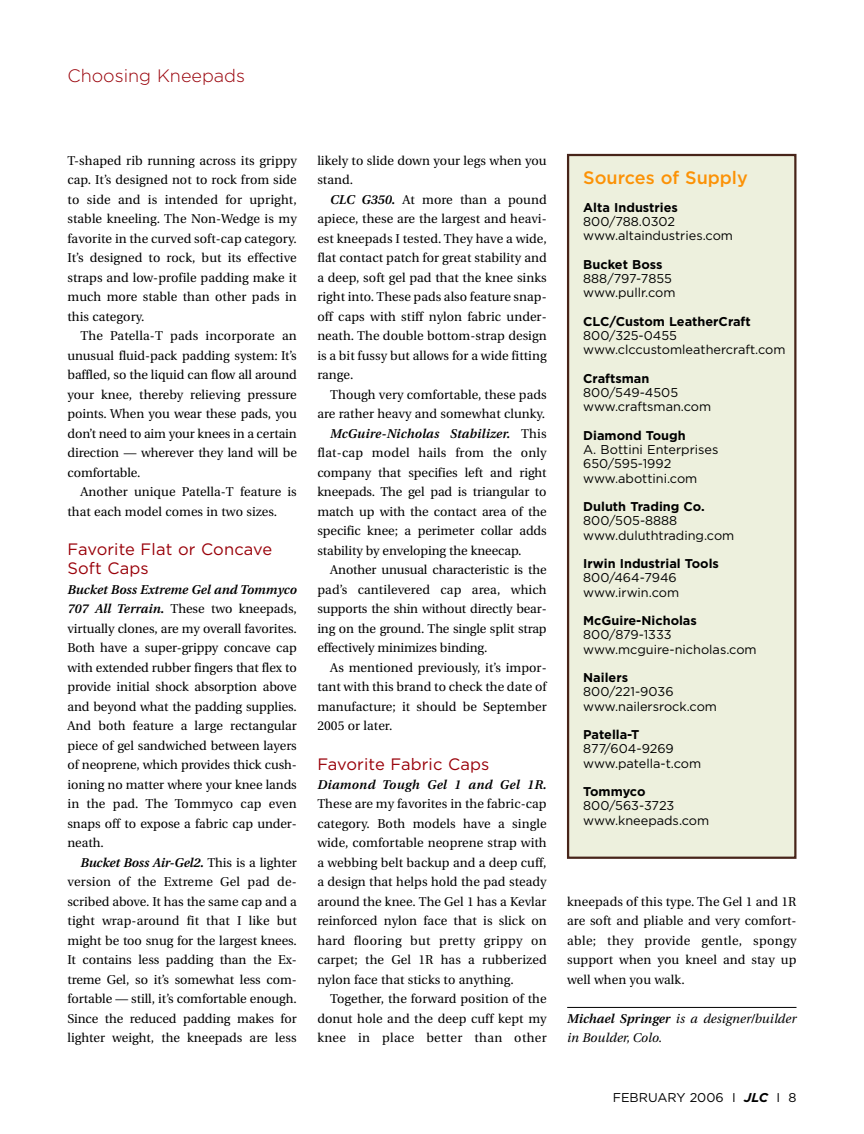
<style>
.page{position:relative;width:864px;height:1134px;background:#fff}
.page>*{position:absolute;margin:0;border:0;box-sizing:border-box;transform-origin:0 0}
.t1{font:300 18px "Gotham";color:#990009}
.t2{font:500 18px "Gotham";color:#fc9206}
.t3{font:16.5px/19.5px "Gotham";letter-spacing:.005em;color:#990009}
.t4{font:12.75px/19.5px "Utopia";letter-spacing:.005em;color:#000;text-align:justify}
.t5{font:12.75px/14.2px "Gotham";color:#000}
.t6{font:700 12.75px "Gotham";color:#000}
.t7{font:italic 600 12.75px "Utopia";letter-spacing:.015em;color:#000}
.t8{font:italic 12.75px/19.5px "Utopia";letter-spacing:.005em;color:#000}
.s1{font-weight:600;font-style:italic}
.s2{font-weight:400;font-style:normal}
.s3{font-weight:600}
.s4{font-weight:700;font-style:italic}
</style>
<div class="page">
<hr style="left:567px;top:1007px;width:230px;height:1px;background:#000">
<div style="left:568px;top:155px;width:227px;height:703px;background:#edf0dd"></div>
<div style="left:567px;top:154px;width:229px;height:705px;border:2px solid #472419"></div>
<h1 class="t1" style="left:68px;top:69px;width:179px">Choosing Kneepads</h1>
<p class="t4" style="left:68px;top:152px;width:231px">T-shaped rib running across its grippy cap. It’s designed not to rock from side to side and is intended for upright, stable kneeling. The Non-Wedge is my favorite in the curved soft-cap category.<br>It’s designed to rock, but its effective straps and low-profile padding make it much more stable than other pads in this category.</p>
<p class="t4" style="left:68px;top:328px;width:231px;text-indent:13px">The Patella-T pads incorporate an unusual fluid-pack padding system: It’s baffled, so the liquid can flow all around your knee, thereby relieving pressure points. When you wear these pads, you don’t need to aim your knees in a certain direction — wherever they land will be comfortable.</p>
<p class="t4" style="left:68px;top:484px;width:231px;text-indent:13px">Another unique Patella-T feature is that each model comes in two sizes.</p>
<p class="t3" style="left:68px;top:541px;width:206px">Favorite Flat or Concave<br>Soft Caps</p>
<p class="t4" style="left:68px;top:581px;width:231px"><span class="s1">Bucket Boss Extreme Gel and Tommyco 707 All Terrain.</span> These two kneepads, virtually clones, are my overall favorites.<br>Both have a super-grippy concave cap with extended rubber fingers that flex to provide initial shock absorption above and beyond what the padding supplies.<br>And both feature a large rectangular piece of gel sandwiched between layers of neoprene, which provides thick cush&shy;ioning no matter where your knee lands in the pad. The Tommyco cap even snaps off to expose a fabric cap under&shy;neath.</p>
<p class="t4" style="left:68px;top:854px;width:231px;text-indent:13px"><span class="s1">Bucket Boss Air-Gel2.</span> This is a lighter version of the Extreme Gel pad de&shy;scribed above. It has the same cap and a tight wrap-around fit that I like but might be too snug for the largest knees.<br>It contains less padding than the Ex&shy;treme Gel, so it’s somewhat less com&shy;fortable — still, it’s comfortable enough.<br>Since the reduced padding makes for lighter weight, the kneepads are less</p>
<p class="t4" style="left:317px;top:152px;width:231px">likely to slide down your legs when you stand.</p>
<p class="t4" style="left:317px;top:191px;width:231px;text-indent:13px"><span class="s1">CLC G350.</span> At more than a pound apiece, these are the largest and heavi&shy;est kneepads I tested. They have a wide, flat contact patch for great stability and a deep, soft gel pad that the knee sinks right into. These pads also feature snap&shy;off caps with stiff nylon fabric under&shy;neath. The double bottom-strap design is a bit fussy but allows for a wide fitting range.</p>
<p class="t4" style="left:330px;top:386px;width:218px">Though very comfortable, these pads</p>
<p class="t4" style="left:317px;top:406px;width:229px">are rather heavy and somewhat clunky.</p>
<p class="t7" style="left:330px;top:429px;width:218px">McGuire-Nicholas Stabilizer. <span class="s2">This</span></p>
<p class="t4" style="left:317px;top:445px;width:231px">flat-cap model hails from the only</p>
<p class="t4" style="left:317px;top:464px;width:231px">company that specifies left and right</p>
<p class="t4" style="left:317px;top:484px;width:231px">kneepads. The gel pad is triangular to</p>
<p class="t4" style="left:317px;top:503px;width:231px">match up with the contact area of the</p>
<p class="t4" style="left:317px;top:523px;width:231px">specific knee; a perimeter collar adds</p>
<p class="t4" style="left:317px;top:542px;width:206px">stability by enveloping the kneecap.</p>
<p class="t4" style="left:330px;top:562px;width:218px">Another unusual characteristic is the</p>
<p class="t4" style="left:317px;top:581px;width:231px">pad’s cantilevered cap area, which</p>
<p class="t4" style="left:317px;top:601px;width:231px">supports the shin without directly bear-</p>
<p class="t4" style="left:317px;top:620px;width:231px">ing on the ground. The single split strap</p>
<p class="t4" style="left:317px;top:640px;width:172px">effectively minimizes binding.</p>
<p class="t4" style="left:330px;top:659px;width:218px">As mentioned previously, it’s impor-</p>
<p class="t4" style="left:317px;top:679px;width:231px">tant with this brand to check the date of</p>
<p class="t4" style="left:317px;top:698px;width:231px">manufacture; it should be September</p>
<p class="t4" style="left:317px;top:718px;width:77px">2005 or later.</p>
<p class="t3" style="left:317px;top:755px;width:174px">Favorite Fabric Caps</p>
<p class="t7" style="left:317px;top:780px;width:231px">Diamond Tough Gel 1 and Gel 1R.</p>
<p class="t4" style="left:317px;top:796px;width:231px">These are my favorites in the fabric-cap category. Both models have a single wide, comfortable neoprene strap with a webbing belt backup and a deep cuff, a design that helps hold the pad steady around the knee. The Gel 1 has a Kevlar reinforced nylon face that is slick on hard flooring but pretty grippy on carpet; the Gel 1R has a rubberized nylon face that sticks to anything.</p>
<p class="t4" style="left:317px;top:991px;width:231px;text-indent:13px">Together, the forward position of the donut hole and the deep cuff kept my knee in place better than other</p>
<h1 class="t2" style="left:583px;top:171px;width:166px">Sources of Supply</h1>
<p class="t6" style="left:583px;top:202px;width:96px">Alta Industries</p>
<p class="t5" style="left:583px;top:215px;width:151px">800/788.0302 www.altaindustries.com</p>
<p class="t6" style="left:583px;top:259px;width:81px">Bucket Boss</p>
<p class="t5" style="left:583px;top:272px;width:94px">888/797-7855 www.pullr.com</p>
<p class="t6" style="left:583px;top:316px;width:169px">CLC/Custom LeatherCraft</p>
<p class="t5" style="left:583px;top:329px;width:204px">800/325-0455 www.clccustomleathercraft.com</p>
<p class="t6" style="left:583px;top:373px;width:68px">Craftsman</p>
<p class="t5" style="left:583px;top:386px;width:129px">800/549-4505 www.craftsman.com</p>
<p class="t6" style="left:583px;top:430px;width:104px">Diamond Tough</p>
<p class="t5" style="left:583px;top:443px;width:137px">A. Bottini Enterprises<br>650/595-1992 www.abottini.com</p>
<p class="t6" style="left:583px;top:502px;width:123px">Duluth Trading Co.</p>
<p class="t5" style="left:583px;top:515px;width:153px">800/505-8888 www.duluthtrading.com</p>
<p class="t6" style="left:583px;top:559px;width:137px">Irwin Industrial Tools</p>
<p class="t5" style="left:583px;top:572px;width:97px">800/464-7946 www.irwin.com</p>
<p class="t6" style="left:583px;top:616px;width:115px">McGuire-Nicholas</p>
<p class="t5" style="left:583px;top:629px;width:175px">800/879-1333 www.mcguire-nicholas.com</p>
<p class="t6" style="left:583px;top:673px;width:46px">Nailers</p>
<p class="t5" style="left:583px;top:686px;width:135px">800/221-9036 www.nailersrock.com</p>
<p class="t6" style="left:583px;top:730px;width:58px">Patella-T</p>
<p class="t5" style="left:583px;top:743px;width:119px">877/604-9269 www.patella-t.com</p>
<p class="t6" style="left:583px;top:787px;width:64px">Tommyco</p>
<p class="t5" style="left:583px;top:800px;width:128px">800/563-3723 www.kneepads.com</p>
<p class="t4" style="left:567px;top:893px;width:231px">kneepads of this type. The Gel 1 and 1R are soft and pliable and very comfort&shy;able; they provide gentle, spongy support when you kneel and stay up well when you walk.</p>
<p class="t8" style="left:567px;top:1010px;width:231px"><span class="s3">Michael Springer</span> is a designer/builder in Boulder, Colo.</p>
<p class="t5" style="left:613px;top:1091px;width:185px">FEBRUARY 2006 I <span class="s4">JLC</span> I 8</p>
</div>
